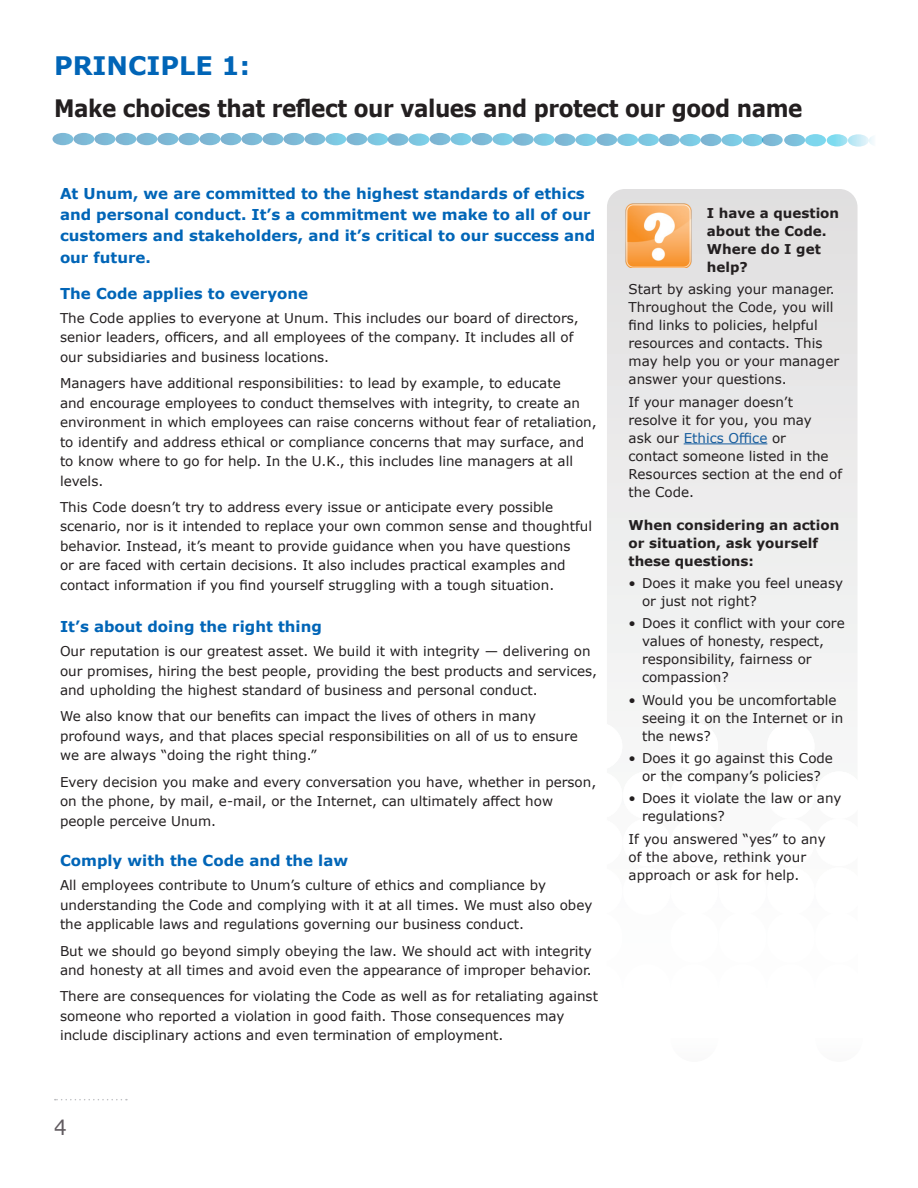
<style>
.page{position:relative;width:918px;height:1188px;background:#fff}
.page>*{position:absolute;margin:0;border:0;box-sizing:border-box;transform-origin:0 0}
.t1{font:700 25.5px "Verdana";color:#0165b7}
.t2{font:700 24px "Verdana";letter-spacing:-.02em;color:#231f20;scale:.9 1}
.t3{font:21px "Verdana";color:#615b60;scale:.95 1}
.t4{font:700 15px/21px "Verdana";color:#0165b7}
.t5{font:13.5px/19.5px "Verdana";color:#231f20}
.t6{font:700 13.5px/18px "Verdana";color:#231f20}
.s1{color:#175d9e}
</style>
<div class="page">
<svg style="left:55px;top:1099px;width:72px;height:1px"></svg>
<svg style="left:607px;top:189px;width:251px;height:522px"></svg>
<div style="left:671px;top:673px;width:47px;height:48px;background:#fff;border-radius:50%"></div>
<hr style="left:684px;top:444px;width:83px;height:1px;background:#175d9e">
<img style="left:626px;top:204px;width:65px;height:63px">
<div style="left:575px;top:134px;width:21px;height:12px;background:#7dc9e3;border-radius:50%"></div>
<div style="left:555px;top:134px;width:20px;height:12px;background:#7db9d6;border-radius:50%"></div>
<svg style="left:827px;top:134px;width:21px;height:13px"></svg>
<div style="left:805px;top:134px;width:21px;height:12px;background:#7dd6ed;border-radius:50%"></div>
<div style="left:784px;top:134px;width:21px;height:12px;background:#7dc0dc;border-radius:50%"></div>
<div style="left:762px;top:134px;width:21px;height:12px;background:#7db9d6;border-radius:50%"></div>
<svg style="left:848px;top:134px;width:21px;height:13px"></svg>
<svg style="left:869px;top:134px;width:21px;height:13px"></svg>
<svg style="left:534px;top:133px;width:21px;height:13px"></svg>
<svg style="left:513px;top:133px;width:21px;height:13px"></svg>
<div style="left:492px;top:133px;width:21px;height:12px;background:#7dc9e3;border-radius:50%"></div>
<div style="left:471px;top:133px;width:21px;height:12px;background:#7db9d6;border-radius:50%"></div>
<div style="left:450px;top:133px;width:21px;height:12px;background:#7dc9e3;border-radius:50%"></div>
<div style="left:430px;top:133px;width:21px;height:12px;background:#7db9d6;border-radius:50%"></div>
<div style="left:617px;top:134px;width:21px;height:12px;background:#7dc9e3;border-radius:50%"></div>
<div style="left:596px;top:134px;width:21px;height:12px;background:#7db8d6;border-radius:50%"></div>
<div style="left:680px;top:134px;width:21px;height:12px;background:#7dc9e3;border-radius:50%"></div>
<div style="left:659px;top:134px;width:21px;height:12px;background:#7db8d6;border-radius:50%"></div>
<div style="left:638px;top:134px;width:21px;height:12px;background:#7dc9e3;border-radius:50%"></div>
<div style="left:721px;top:134px;width:21px;height:12px;background:#7dc9e3;border-radius:50%"></div>
<div style="left:701px;top:134px;width:21px;height:12px;background:#7db9d6;border-radius:50%"></div>
<div style="left:742px;top:134px;width:21px;height:12px;background:#7dc9e3;border-radius:50%"></div>
<svg style="left:409px;top:133px;width:21px;height:13px"></svg>
<svg style="left:388px;top:133px;width:21px;height:13px"></svg>
<div style="left:367px;top:133px;width:21px;height:12px;background:#7dc9e3;border-radius:50%"></div>
<div style="left:346px;top:133px;width:21px;height:12px;background:#7db9d6;border-radius:50%"></div>
<div style="left:325px;top:133px;width:21px;height:12px;background:#7dc9e3;border-radius:50%"></div>
<div style="left:304px;top:133px;width:21px;height:12px;background:#7db9d6;border-radius:50%"></div>
<div style="left:283px;top:133px;width:21px;height:12px;background:#7db9d6;border-radius:50%"></div>
<div style="left:262px;top:133px;width:21px;height:12px;background:#7db9d6;border-radius:50%"></div>
<div style="left:241px;top:133px;width:21px;height:12px;background:#7db9d6;border-radius:50%"></div>
<div style="left:220px;top:133px;width:21px;height:12px;background:#7db9d6;border-radius:50%"></div>
<div style="left:199px;top:133px;width:21px;height:12px;background:#7db9d6;border-radius:50%"></div>
<div style="left:178px;top:133px;width:21px;height:12px;background:#7db9d6;border-radius:50%"></div>
<div style="left:157px;top:133px;width:21px;height:12px;background:#7db9d6;border-radius:50%"></div>
<div style="left:136px;top:133px;width:21px;height:12px;background:#7db9d6;border-radius:50%"></div>
<div style="left:115px;top:133px;width:21px;height:12px;background:#7db9d6;border-radius:50%"></div>
<div style="left:94px;top:133px;width:21px;height:12px;background:#7db9d6;border-radius:50%"></div>
<div style="left:73px;top:133px;width:21px;height:12px;background:#7db9d6;border-radius:50%"></div>
<div style="left:52px;top:133px;width:21px;height:12px;background:#7db9d6;border-radius:50%"></div>
<h1 class="t1" style="left:54px;top:47px;width:197px">PRINCIPLE 1:</h1>
<h2 class="t2" style="left:54px;top:92px;width:833px">Make choices that reflect our values and protect our good name</h2>
<p class="t4" style="left:60px;top:183px;width:537px">At Unum, we are committed to the highest standards of ethics and personal conduct. It’s a commitment we make to all of our customers and stakeholders, and it’s critical to our success and</p>
<p class="t4" style="left:60px;top:247px;width:92px">our future.</p>
<p class="t4" style="left:60px;top:283px;width:250px">The Code applies to everyone</p>
<p class="t5" style="left:60px;top:308px;width:520px">The Code applies to everyone at Unum. This includes our board of directors, senior leaders, officers, and all employees of the company. It includes all of our subsidiaries and business locations.</p>
<p class="t5" style="left:60px;top:373px;width:538px">Managers have additional responsibilities: to lead by example, to educate<br>and encourage employees to conduct themselves with integrity, to create an environment in which employees can raise concerns without fear of retaliation, to identify and address ethical or compliance concerns that may surface, and to know where to go for help. In the U.K., this includes line managers at all levels.</p>
<p class="t5" style="left:60px;top:497px;width:534px">This Code doesn’t try to address every issue or anticipate every possible scenario, nor is it intended to replace your own common sense and thoughtful behavior. Instead, it’s meant to provide guidance when you have questions<br>or are faced with certain decisions. It also includes practical examples and contact information if you find yourself struggling with a tough situation.</p>
<p class="t4" style="left:60px;top:616px;width:263px">It’s about doing the right thing</p>
<p class="t5" style="left:60px;top:641px;width:539px">Our reputation is our greatest asset. We build it with integrity — delivering on our promises, hiring the best people, providing the best products and services, and upholding the highest standard of business and personal conduct.</p>
<p class="t5" style="left:60px;top:707px;width:520px">We also know that our benefits can impact the lives of others in many profound ways, and that places special responsibilities on all of us to ensure we are always “doing the right thing.”</p>
<p class="t5" style="left:60px;top:772px;width:538px">Every decision you make and every conversation you have, whether in person, on the phone, by mail, e-mail, or the Internet, can ultimately affect how people perceive Unum.</p>
<p class="t4" style="left:60px;top:850px;width:290px">Comply with the Code and the law</p>
<p class="t5" style="left:60px;top:876px;width:534px">All employees contribute to Unum’s culture of ethics and compliance by understanding the Code and complying with it at all times. We must also obey the applicable laws and regulations governing our business conduct.</p>
<p class="t5" style="left:60px;top:941px;width:533px">But we should go beyond simply obeying the law. We should act with integrity and honesty at all times and avoid even the appearance of improper behavior.</p>
<p class="t5" style="left:60px;top:987px;width:540px">There are consequences for violating the Code as well as for retaliating against someone who reported a violation in good faith. Those consequences may include disciplinary actions and even termination of employment.</p>
<h3 class="t3" style="left:54px;top:1113px;width:15px">4</h3>
<p class="t6" style="left:707px;top:204px;width:134px">I have a question about the Code.<br>Where do I get help?</p>
<p class="t5" style="left:629px;top:280px;width:212px;line-height:18px">Start by asking your manager.<br>Throughout the Code, you will find links to policies, helpful resources and contacts. This may help you or your manager answer your questions.</p>
<p class="t5" style="left:629px;top:393px;width:215px;line-height:18px">If your manager doesn’t resolve it for you, you may<br>ask our <span class="s1">Ethics Office</span> or<br>contact someone listed in the<br>Resources section at the end of the Code.</p>
<p class="t6" style="left:629px;top:516px;width:212px">When considering an action or situation, ask yourself these questions:</p>
<p class="t5" style="left:642px;top:574px;width:203px;line-height:18px;text-indent:-14px">• Does it make you feel uneasy or just not right?</p>
<p class="t5" style="left:642px;top:614px;width:204px;line-height:18px;text-indent:-14px">• Does it conflict with your core values of honesty, respect, responsibility, fairness or compassion?</p>
<p class="t5" style="left:642px;top:691px;width:203px;line-height:18px;text-indent:-14px">• Would you be uncomfortable seeing it on the Internet or in the news?</p>
<p class="t5" style="left:629px;top:749px;width:206px;line-height:18px;text-align:center">• Does it go against this Code or the company’s policies?</p>
<p class="t5" style="left:642px;top:789px;width:201px;line-height:18px;text-indent:-14px">• Does it violate the law or any regulations?</p>
<p class="t5" style="left:629px;top:830px;width:199px;line-height:18px">If you answered “yes” to any of the above, rethink your approach or ask for help.</p>
</div>
